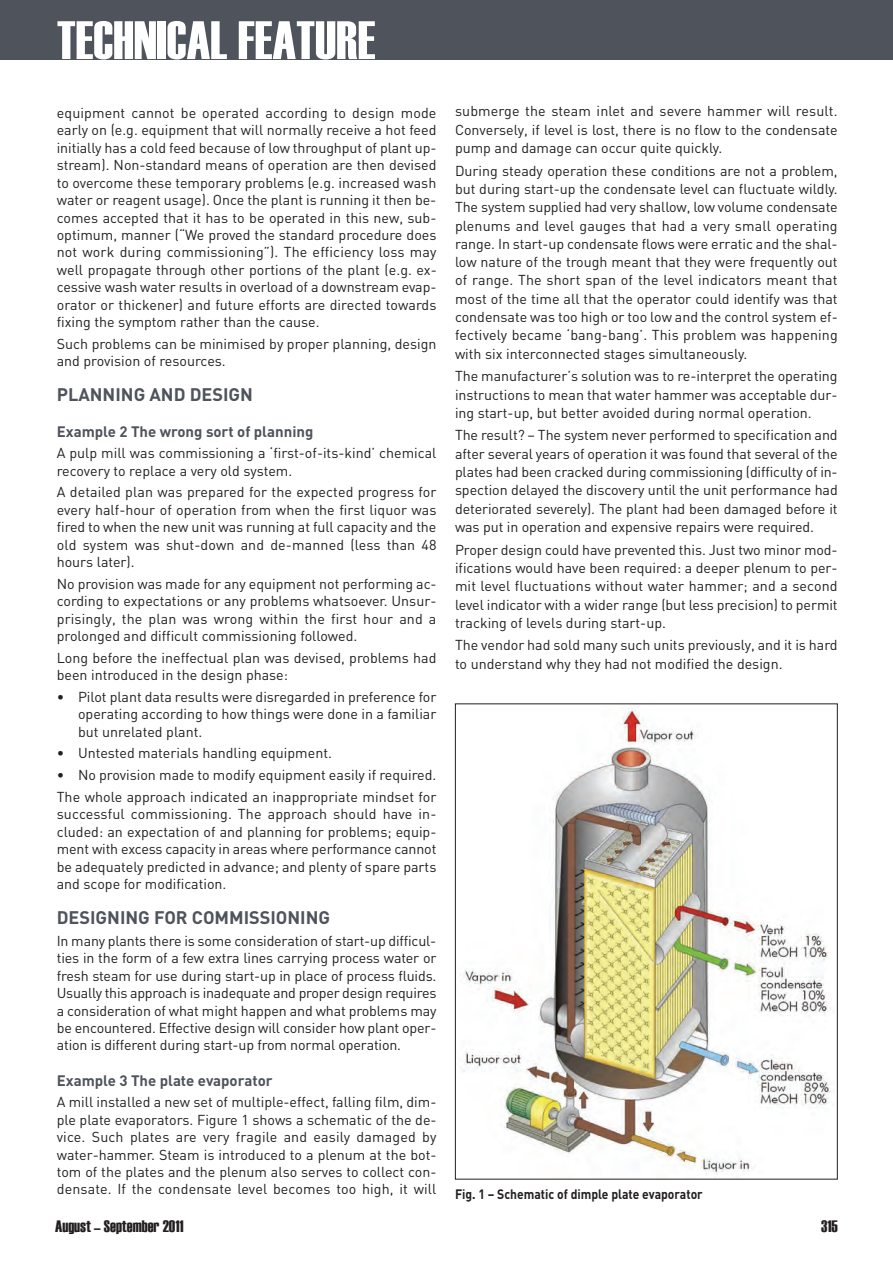
<style>
.page{position:relative;width:893px;height:1263px;background:#fff}
.page>*{position:absolute;margin:0;border:0;box-sizing:border-box;transform-origin:0 0}
.t1{font:54px "Haettenschweiler";color:#fff}
.t2{font:700 18px "DIN";color:#4e535c}
.t3{font:16.5px "Haettenschweiler";color:#231f20}
.t4{font:700 15px "DIN";color:#4e535c}
.t5{font:14.25px/17.4px "DIN";color:#231f20;text-align:justify}
.t6{font:700 13.5px "DIN";color:#231f20;scale:.9 1}
</style>
<div class="page">
<div style="left:0;top:0;width:893px;height:60px;background:#4e535c"></div>
<img style="left:463px;top:705px;width:371px;height:470px">
<h1 class="t1" style="left:57px;top:12px;width:320px">TECHNICAL FEATURE</h1>
<p class="t5" style="left:57px;top:106px;width:381px">equipment cannot be operated according to design mode early on (e.g. equipment that will normally receive a hot feed initially has a cold feed because of low throughput of plant up&shy;stream). Non-standard means of operation are then devised to overcome these temporary problems (e.g. increased wash water or reagent usage). Once the plant is running it then be&shy;comes accepted that it has to be operated in this new, sub&shy;optimum, manner (“We proved the standard procedure does not work during commissioning”). The efficiency loss may well propagate through other portions of the plant (e.g. ex&shy;cessive wash water results in overload of a downstream evap&shy;orator or thickener) and future efforts are directed towards fixing the symptom rather than the cause.</p>
<p class="t5" style="left:57px;top:336px;width:381px">Such problems can be minimised by proper planning, design and provision of resources.</p>
<p class="t2" style="left:57px;top:388px;width:198px">PLANNING AND DESIGN</p>
<p class="t4" style="left:57px;top:426px;width:258px">Example 2 The wrong sort of planning</p>
<p class="t5" style="left:57px;top:446px;width:381px">A pulp mill was commissioning a ‘first-of-its-kind’ chemical recovery to replace a very old system.</p>
<p class="t5" style="left:57px;top:485px;width:381px">A detailed plan was prepared for the expected progress for every half-hour of operation from when the first liquor was fired to when the new unit was running at full capacity and the old system was shut-down and de-manned (less than 48 hours later).</p>
<p class="t5" style="left:57px;top:576px;width:381px">No provision was made for any equipment not performing ac&shy;cording to expectations or any problems whatsoever. Unsur&shy;prisingly, the plan was wrong within the first hour and a prolonged and difficult commissioning followed.</p>
<p class="t5" style="left:57px;top:650px;width:381px">Long before the ineffectual plan was devised, problems had been introduced in the design phase:</p>
<p class="t5" style="left:78px;top:690px;width:360px;text-indent:-21px">• Pilot plant data results were disregarded in preference for operating according to how things were done in a familiar but unrelated plant.</p>
<p class="t5" style="left:57px;top:746px;width:277px">• Untested materials handling equipment.</p>
<p class="t5" style="left:57px;top:766px;width:381px;line-height:21.8px">• No provision made to modify equipment easily if required.<br>The whole approach indicated an inappropriate mindset for</p>
<p class="t5" style="left:57px;top:807px;width:381px">successful commissioning. The approach should have in&shy;cluded: an expectation of and planning for problems; equip&shy;ment with excess capacity in areas where performance cannot be adequately predicted in advance; and plenty of spare parts and scope for modification.</p>
<p class="t2" style="left:57px;top:911px;width:275px">DESIGNING FOR COMMISSIONING</p>
<p class="t5" style="left:57px;top:933px;width:381px">In many plants there is some consideration of start-up difficul&shy;ties in the form of a few extra lines carrying process water or fresh steam for use during start-up in place of process fluids.<br>Usually this approach is inadequate and proper design requires a consideration of what might happen and what problems may be encountered. Effective design will consider how plant oper&shy;ation is different during start-up from normal operation.</p>
<p class="t4" style="left:57px;top:1075px;width:217px">Example 3 The plate evaporator</p>
<p class="t5" style="left:57px;top:1095px;width:381px">A mill installed a new set of multiple-effect, falling film, dim&shy;ple plate evaporators. Figure 1 shows a schematic of the de&shy;vice. Such plates are very fragile and easily damaged by water-hammer. Steam is introduced to a plenum at the bot&shy;tom of the plates and the plenum also serves to collect con&shy;densate. If the condensate level becomes too high, it will</p>
<p class="t5" style="left:455px;top:104px;width:384px;line-height:18.3px">submerge the steam inlet and severe hammer will result.<br>Conversely, if level is lost, there is no flow to the condensate pump and damage can occur quite quickly.</p>
<p class="t5" style="left:455px;top:163px;width:384px;line-height:18.3px">During steady operation these conditions are not a problem, but during start-up the condensate level can fluctuate wildly.<br>The system supplied had very shallow, low volume condensate plenums and level gauges that had a very small operating range. In start-up condensate flows were erratic and the shal&shy;low nature of the trough meant that they were frequently out of range. The short span of the level indicators meant that most of the time all that the operator could identify was that condensate was too high or too low and the control system ef&shy;fectively became ‘bang-bang’. This problem was happening with six interconnected stages simultaneously.</p>
<p class="t5" style="left:455px;top:368px;width:384px;line-height:18.3px">The manufacturer’s solution was to re-interpret the operating instructions to mean that water hammer was acceptable dur&shy;ing start-up, but better avoided during normal operation.</p>
<p class="t5" style="left:455px;top:428px;width:384px;line-height:18.3px">The result? – The system never performed to specification and after several years of operation it was found that several of the plates had been cracked during commissioning (difficulty of in&shy;spection delayed the discovery until the unit performance had deteriorated severely). The plant had been damaged before it was put in operation and expensive repairs were required.</p>
<p class="t5" style="left:455px;top:542px;width:384px;line-height:18.3px">Proper design could have prevented this. Just two minor mod&shy;ifications would have been required: a deeper plenum to per&shy;mit level fluctuations without water hammer; and a second level indicator with a wider range (but less precision) to permit tracking of levels during start-up.</p>
<p class="t5" style="left:455px;top:638px;width:384px;line-height:18.3px">The vendor had sold many such units previously, and it is hard to understand why they had not modified the design.</p>
<p class="t6" style="left:455px;top:1189px;width:277px">Fig. 1 – Schematic of dimple plate evaporator</p>
<p class="t3" style="left:55px;top:1217px;width:130px">August – September 2011</p>
<p class="t3" style="left:821px;top:1217px;width:18px">315</p>
</div>
